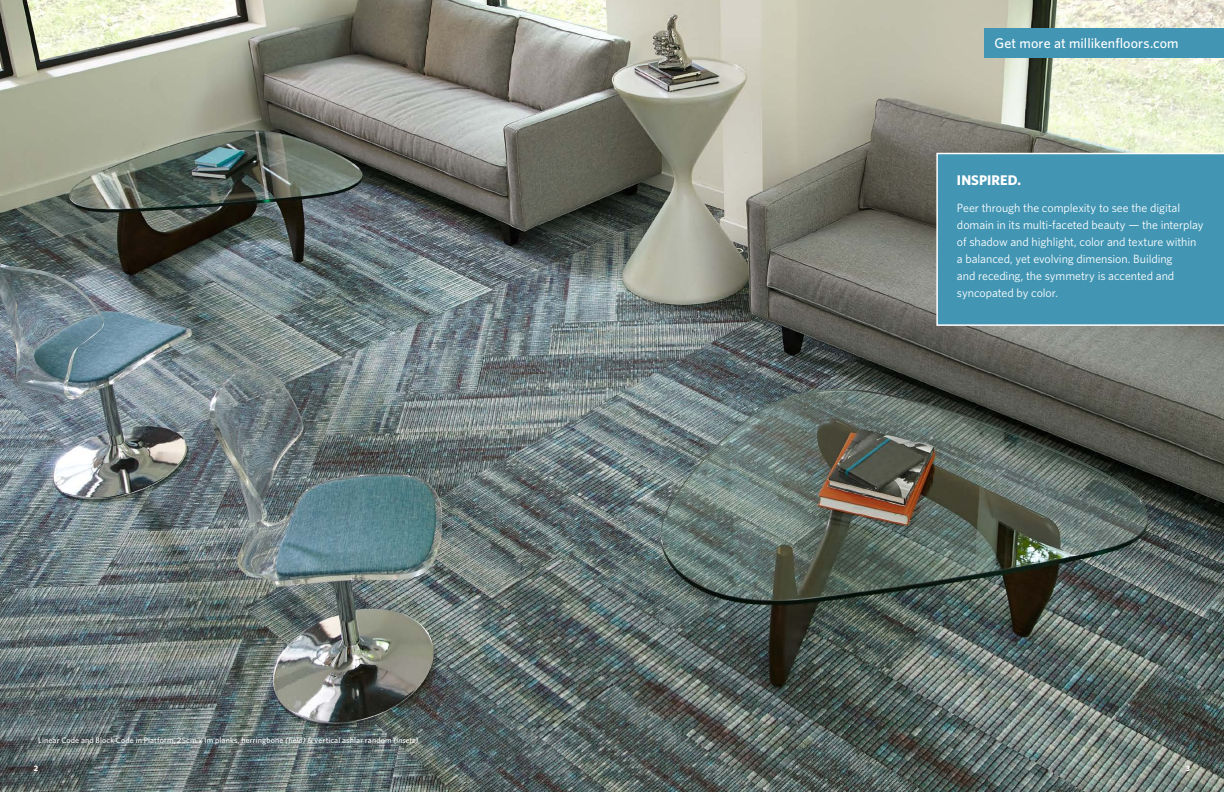
<style>
.page{position:relative;width:1224px;height:792px;background:#fff}
.page>*{position:absolute;margin:0;border:0;box-sizing:border-box;transform-origin:0 0}
.t1{font:500 14px "Whitney";letter-spacing:.005em;color:#fff}
.t2{font:700 14px "Whitney";letter-spacing:.005em;color:#fff}
.t3{font:12px/17px "Whitney";letter-spacing:-.005em;color:#fff}
.t4{font:500 8px "Whitney";letter-spacing:.015em;color:#fff}
.t5{font:700 8px "Whitney";color:#fff}
.s1{font-style:italic}
</style>
<div class="page">
<img style="left:0;top:0;width:1224px;height:792px">
<div style="left:985px;top:28px;width:239px;height:29px;background:#4296b4"></div>
<div style="left:936px;top:153px;width:288px;height:173px;background:#4296b4"></div>
<p class="t1" style="left:994px;top:34px;width:186px">Get more at millikenfloors.com</p>
<p class="t4" style="left:38px;top:735px;width:382px">Linear Code and Block Code in Platform, 25cm x 1m planks, herringbone <span class="s1">(field)</span> &amp; vertical ashlar random <span class="s1">(insets)</span></p>
<p class="t2" style="left:957px;top:170px;width:66px">INSPIRED.</p>
<p class="t3" style="left:957px;top:199px;width:248px">Peer through the complexity to see the digital domain in its multi-faceted beauty — the interplay of shadow and highlight, color and texture within a balanced, yet evolving dimension. Building<br>and receding, the symmetry is accented and syncopated by color.</p>
<p class="t5" style="left:34px;top:763px;width:6px">2</p>
<p class="t5" style="left:1186px;top:763px;width:6px">3</p>
</div>
